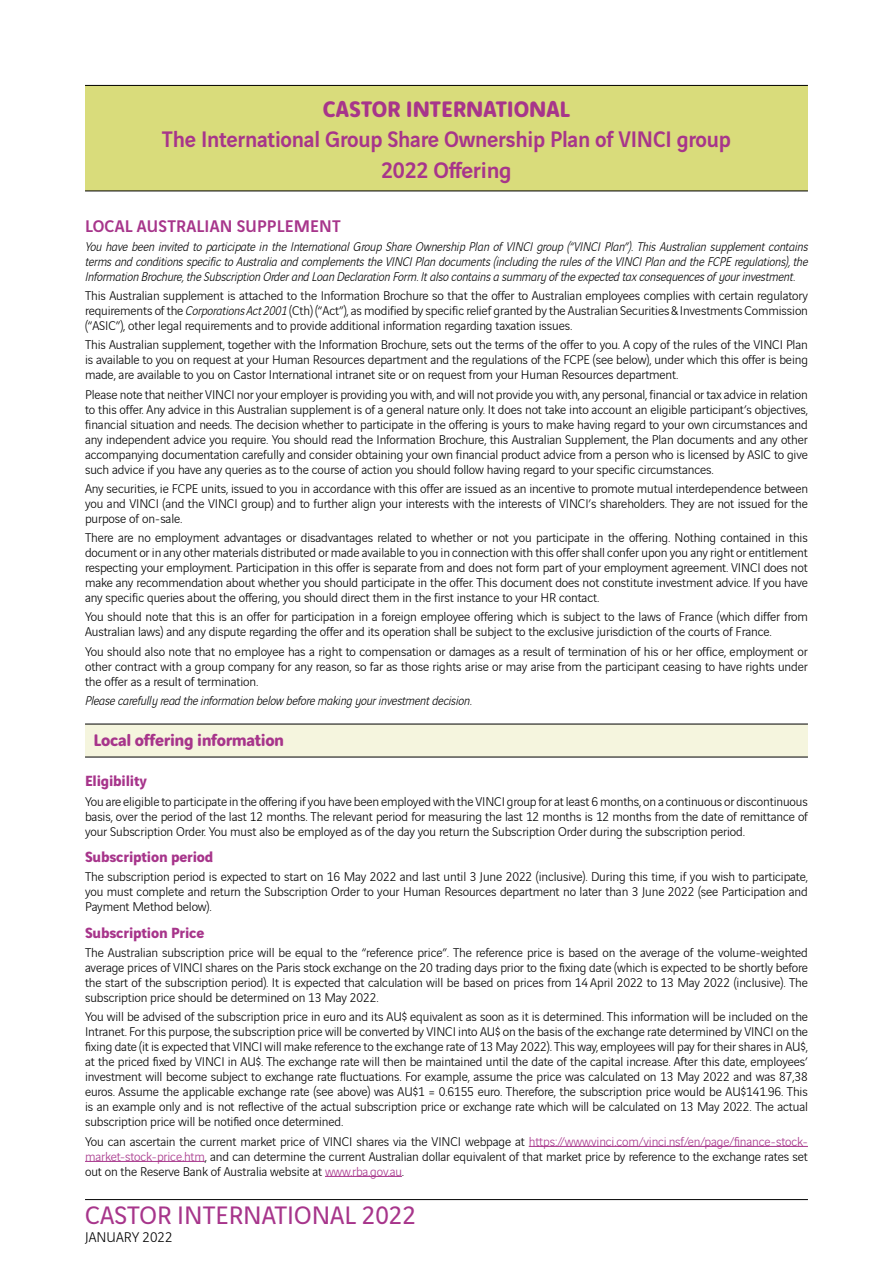
<style>
.page{position:relative;width:893px;height:1263px;background:#fff}
.page>*{position:absolute;margin:0;border:0;box-sizing:border-box;transform-origin:0 0}
.t1{font:27px "Vinci Sans";color:#a7358b}
.t2{font:500 24px/30.8px "Vinci Sans";letter-spacing:-.01em;color:#a7358b;text-align:center;scale:.96 1}
.t3{font:700 24px "Vinci Rounded";letter-spacing:-.01em;color:#a7358b}
.t4{font:500 18px "Vinci Sans";letter-spacing:.01em;color:#a7358b}
.t5{font:700 18px "Vinci Rounded";letter-spacing:-.02em;color:#a7358b}
.t6{font:700 15.75px "Vinci Sans";letter-spacing:-.01em;color:#a7358b}
.t7{font:300 15px "Vinci Sans";color:#000}
.t8{font:300 13.5px/15px "Vinci Sans";letter-spacing:-.01em;color:#000;text-align:justify}
.t9{font:italic 300 13.5px/15px "Vinci Sans";letter-spacing:-.01em;color:#000;text-align:justify}
.s1{font-style:italic}
.s2{color:#a7358b}
</style>
<div class="page">
<hr style="left:85px;top:1199px;width:723px;height:1px;background:#000">
<hr style="left:529px;top:1146px;width:279px;height:1px;background:#a7358b">
<hr style="left:85px;top:1161px;width:120px;height:1px;background:#a7358b">
<hr style="left:325px;top:1176px;width:77px;height:1px;background:#a7358b">
<div style="left:85px;top:85px;width:723px;height:106px;background:#d9dc7b"></div>
<hr style="left:85px;top:85px;width:723px;height:1px;background:#000">
<hr style="left:85px;top:191px;width:723px;height:1px;background:#000">
<div style="left:85px;top:724px;width:723px;height:33px;background:#f5f5de"></div>
<hr style="left:85px;top:724px;width:723px;height:1px;background:#000">
<hr style="left:85px;top:757px;width:723px;height:1px;background:#000">
<h2 class="t3" style="left:323px;top:91px;width:249px">CASTOR INTERNATIONAL</h2>
<h2 class="t2" style="left:162px;top:122px;width:594px">The International Group Share Ownership Plan of VINCI group<br>2022 Offering</h2>
<h3 class="t4" style="left:85px;top:212px;width:257px">LOCAL AUSTRALIAN SUPPLEMENT</h3>
<p class="t9" style="left:85px;top:238px;width:724px">You have been invited to participate in the International Group Share Ownership Plan of VINCI group (“VINCI Plan”). This Australian supplement contains terms and conditions specific to Australia and complements the VINCI Plan documents (including the rules of the VINCI Plan and the FCPE regulations), the Information Brochure, the Subscription Order and Loan Declaration Form. It also contains a summary of the expected tax consequences of your investment.</p>
<p class="t8" style="left:85px;top:287px;width:724px">This Australian supplement is attached to the Information Brochure so that the offer to Australian employees complies with certain regulatory requirements of the <span class="s1">Corporations Act 2001</span> (Cth) (“Act”), as modified by specific relief granted by the Australian Securities &amp; Investments Commission (“ASIC”), other legal requirements and to provide additional information regarding taxation issues.</p>
<p class="t8" style="left:85px;top:336px;width:724px">This Australian supplement, together with the Information Brochure, sets out the terms of the offer to you. A copy of the rules of the VINCI Plan is available to you on request at your Human Resources department and the regulations of the FCPE (see below), under which this offer is being made, are available to you on Castor International intranet site or on request from your Human Resources department.</p>
<p class="t8" style="left:85px;top:386px;width:724px">Please note that neither VINCI nor your employer is providing you with, and will not provide you with, any personal, financial or tax advice in relation to this offer. Any advice in this Australian supplement is of a general nature only. It does not take into account an eligible participant’s objectives, financial situation and needs. The decision whether to participate in the offering is yours to make having regard to your own circumstances and any independent advice you require. You should read the Information Brochure, this Australian Supplement, the Plan documents and any other accompanying documentation carefully and consider obtaining your own financial product advice from a person who is licensed by ASIC to give such advice if you have any queries as to the course of action you should follow having regard to your specific circumstances.</p>
<p class="t8" style="left:85px;top:480px;width:724px">Any securities, ie FCPE units, issued to you in accordance with this offer are issued as an incentive to promote mutual interdependence between you and VINCI (and the VINCI group) and to further align your interests with the interests of VINCI’s shareholders. They are not issued for the purpose of on-sale.</p>
<p class="t8" style="left:85px;top:529px;width:724px">There are no employment advantages or disadvantages related to whether or not you participate in the offering. Nothing contained in this document or in any other materials distributed or made available to you in connection with this offer shall confer upon you any right or entitlement respecting your employment. Participation in this offer is separate from and does not form part of your employment agreement. VINCI does not make any recommendation about whether you should participate in the offer. This document does not constitute investment advice. If you have any specific queries about the offering, you should direct them in the first instance to your HR contact.</p>
<p class="t8" style="left:85px;top:608px;width:724px">You should note that this is an offer for participation in a foreign employee offering which is subject to the laws of France (which differ from<br>Australian laws) and any dispute regarding the offer and its operation shall be subject to the exclusive jurisdiction of the courts of France.</p>
<p class="t8" style="left:85px;top:643px;width:724px">You should also note that no employee has a right to compensation or damages as a result of termination of his or her office, employment or other contract with a group company for any reason, so far as those rights arise or may arise from the participant ceasing to have rights under the offer as a result of termination.</p>
<p class="t9" style="left:85px;top:692px;width:388px">Please carefully read the information below before making your investment decision.</p>
<h3 class="t5" style="left:94px;top:727px;width:192px">Local offering information</h3>
<p class="t6" style="left:85px;top:769px;width:63px">Eligibility</p>
<p class="t8" style="left:85px;top:793px;width:724px">You are eligible to participate in the offering if you have been employed with the VINCI group for at least 6 months, on a continuous or discontinuous basis, over the period of the last 12 months. The relevant period for measuring the last 12 months is 12 months from the date of remittance of your Subscription Order. You must also be employed as of the day you return the Subscription Order during the subscription period.</p>
<p class="t6" style="left:85px;top:844px;width:130px">Subscription period</p>
<p class="t8" style="left:85px;top:868px;width:724px">The subscription period is expected to start on 16 May 2022 and last until 3 June 2022 (inclusive). During this time, if you wish to participate, you must complete and return the Subscription Order to your Human Resources department no later than 3 June 2022 (see Participation and Payment Method below).</p>
<p class="t6" style="left:85px;top:920px;width:121px">Subscription Price</p>
<p class="t8" style="left:85px;top:944px;width:724px">The Australian subscription price will be equal to the “reference price”. The reference price is based on the average of the volume-weighted average prices of VINCI shares on the Paris stock exchange on the 20 trading days prior to the fixing date (which is expected to be shortly before the start of the subscription period). It is expected that calculation will be based on prices from 14 April 2022 to 13 May 2022 (inclusive). The subscription price should be determined on 13 May 2022.</p>
<p class="t8" style="left:85px;top:1008px;width:724px">You will be advised of the subscription price in euro and its AU$ equivalent as soon as it is determined. This information will be included on the Intranet. For this purpose, the subscription price will be converted by VINCI into AU$ on the basis of the exchange rate determined by VINCI on the fixing date (it is expected that VINCI will make reference to the exchange rate of 13 May 2022). This way, employees will pay for their shares in AU$, at the priced fixed by VINCI in AU$. The exchange rate will then be maintained until the date of the capital increase. After this date, employees’ investment will become subject to exchange rate fluctuations. For example, assume the price was calculated on 13 May 2022 and was 87,38 euros. Assume the applicable exchange rate (see above) was AU$1 = 0.6155 euro. Therefore, the subscription price would be AU$141.96. This is an example only and is not reflective of the actual subscription price or exchange rate which will be calculated on 13 May 2022. The actual subscription price will be notified once determined.</p>
<p class="t8" style="left:85px;top:1133px;width:724px">You can ascertain the current market price of VINCI shares via the VINCI webpage at <span class="s2">https://www.vinci.com/vinci.nsf/en/page/finance-stock&shy;market-stock-price.htm</span>, and can determine the current Australian dollar equivalent of that market price by reference to the exchange rates set out on the Reserve Bank of Australia website at <span class="s2">www.rba.gov.au</span>.</p>
<h1 class="t1" style="left:85px;top:1195px;width:332px">CASTOR INTERNATIONAL 2022</h1>
<p class="t7" style="left:85px;top:1226px;width:89px">JANUARY 2022</p>
</div>
